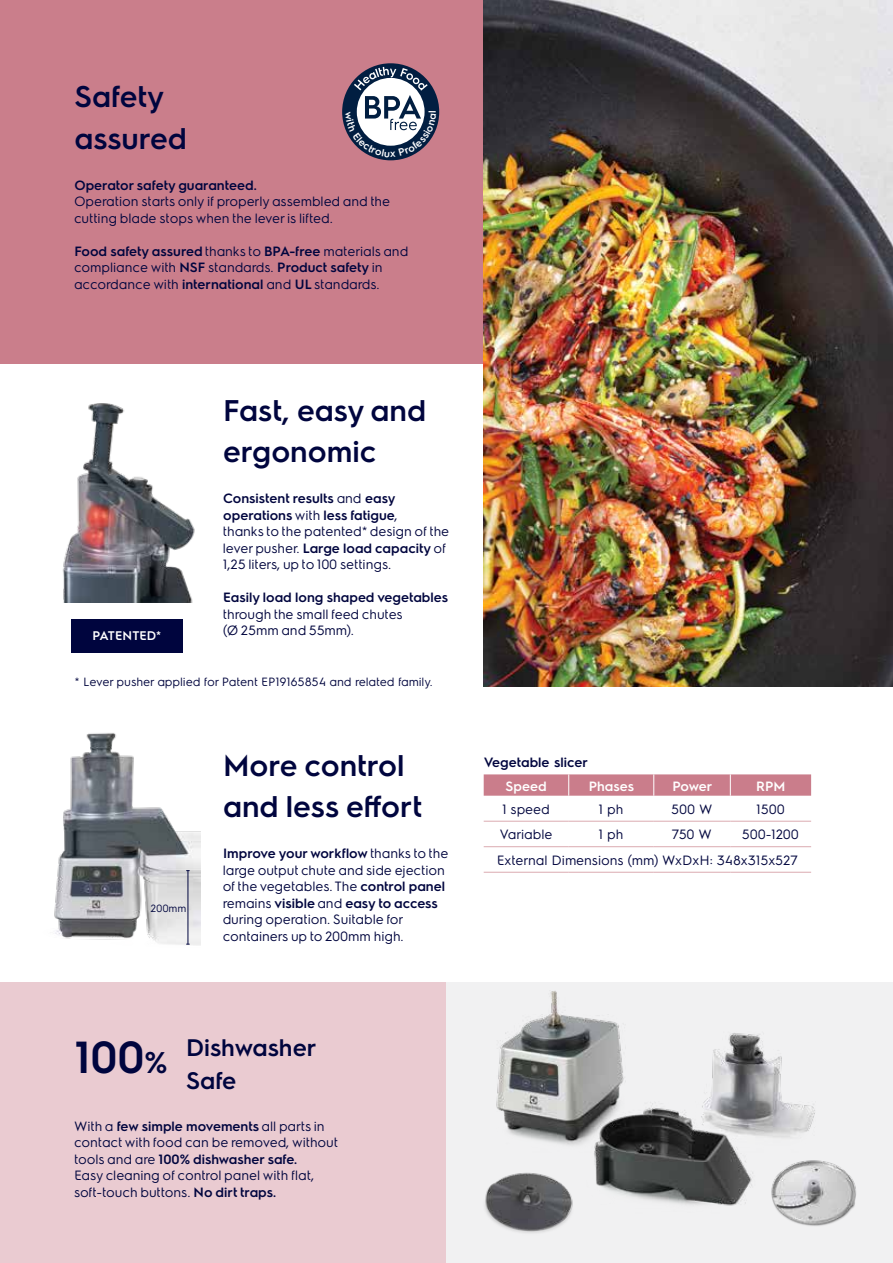
<style>
.page{position:relative;width:893px;height:1263px;background:#fff}
.page>*{position:absolute;margin:0;border:0;box-sizing:border-box;transform-origin:0 0}
.t1{font:600 45px "Electrolux Sans";color:#00053e}
.t2{font:600 30px/41.2px "Electrolux Sans";color:#00053e}
.t3{font:600 24px/33px "Electrolux Sans";color:#00053e}
.t4{font:13.5px/16.5px "Electrolux Sans";color:#00053e}
.t5{font:600 13.5px "Electrolux Sans";color:#00053e}
.t6{font:600 13.5px "Electrolux Sans";color:#fff}
.t7{font:600 12.6px "Electrolux Sans";letter-spacing:.01em;color:#fff}
.t8{font:12px "Electrolux Sans";color:#00053e}
.t9{font:10.5px "Electrolux Sans";color:#00053e}
.s1{font-weight:600}
.s2{font-size:30px}
</style>
<div class="page">
<div style="left:1px;top:0;width:483px;height:363px;background:#ca7e8b"></div>
<div style="left:0;top:982px;width:446px;height:281px;background:#eacbd1"></div>
<div style="left:446px;top:982px;width:446px;height:281px;background:#f1f1f2"></div>
<img style="left:484px;top:0;width:409px;height:686px">
<div style="left:71px;top:619px;width:112px;height:33px;background:#00053e"></div>
<img style="left:54px;top:733px;width:147px;height:212px">
<img style="left:62px;top:403px;width:133px;height:199px">
<img style="left:496px;top:991px;width:319px;height:215px">
<svg style="left:484px;top:774px;width:327px;height:22px;background:#cc828f"></svg>
<hr style="left:484px;top:821px;width:85px;height:1px;background:#dbaab1">
<hr style="left:569px;top:821px;width:85px;height:1px;background:#dbaab1">
<hr style="left:654px;top:821px;width:76px;height:1px;background:#dbaab1">
<hr style="left:730px;top:821px;width:81px;height:1px;background:#dbaab1">
<hr style="left:484px;top:846px;width:85px;height:1px;background:#dbaab1">
<hr style="left:569px;top:846px;width:85px;height:1px;background:#dbaab1">
<hr style="left:654px;top:846px;width:76px;height:1px;background:#dbaab1">
<hr style="left:730px;top:846px;width:81px;height:1px;background:#dbaab1">
<hr style="left:484px;top:872px;width:85px;height:1px;background:#dbaab1">
<hr style="left:569px;top:872px;width:85px;height:1px;background:#dbaab1">
<hr style="left:654px;top:872px;width:76px;height:1px;background:#dbaab1">
<hr style="left:730px;top:872px;width:81px;height:1px;background:#dbaab1">
<hr style="left:188px;top:871px;width:1px;height:73px;background:#00053e">
<img style="left:768px;top:1156px;width:88px;height:70px">
<img style="left:485px;top:1167px;width:95px;height:66px">
<svg style="left:342px;top:63px;width:97px;height:97px"></svg>
<h2 class="t2" style="left:74px;top:74px;width:114px">Safety assured</h2>
<p class="t5" style="left:74px;top:176px;width:184px">Operator safety guaranteed.</p>
<p class="t4" style="left:74px;top:193px;width:318px">Operation starts only if properly assembled and the cutting blade stops when the lever is lifted.</p>
<p class="t4" style="left:74px;top:242px;width:336px"><span class="s1">Food safety assured</span> thanks to <span class="s1">BPA-free</span> materials and compliance with <span class="s1">NSF</span> standards. <span class="s1">Product safety</span> in accordance with <span class="s1">international</span> and <span class="s1">UL</span> standards.</p>
<h2 class="t2" style="left:223px;top:388px;width:204px">Fast, easy and ergonomic</h2>
<p class="t4" style="left:223px;top:490px;width:228px"><span class="s1">Consistent results</span> and <span class="s1">easy operations</span> with <span class="s1">less fatigue</span>,<br>thanks to the patented* design of the lever pusher. <span class="s1">Large load capacity</span> of<br>1,25 liters, up to 100 settings.</p>
<p class="t5" style="left:223px;top:588px;width:226px">Easily load long shaped vegetables</p>
<p class="t4" style="left:223px;top:605px;width:181px">through the small feed chutes (Ø 25mm and 55mm).</p>
<p class="t7" style="left:92px;top:626px;width:70px">PATENTED*</p>
<p class="t8" style="left:75px;top:673px;width:360px">* Lever pusher applied for Patent EP19165854 and related family.</p>
<p class="t9" style="left:151px;top:900px;width:37px">200mm</p>
<h2 class="t2" style="left:223px;top:743px;width:201px">More control and less effort</h2>
<p class="t4" style="left:223px;top:844px;width:227px"><span class="s1">Improve your workflow</span> thanks to the large output chute and side ejection of the vegetables. The <span class="s1">control panel </span>remains <span class="s1">visible</span> and <span class="s1">easy to access </span>during operation. Suitable for containers up to 200mm high.</p>
<p class="t5" style="left:484px;top:753px;width:106px">Vegetable slicer</p>
<p class="t6" style="left:506px;top:776px;width:43px">Speed</p>
<p class="t6" style="left:589px;top:776px;width:47px">Phases</p>
<p class="t6" style="left:673px;top:776px;width:41px">Power</p>
<p class="t6" style="left:756px;top:776px;width:31px">RPM</p>
<p class="t4" style="left:502px;top:800px;width:49px">1 speed</p>
<p class="t4" style="left:599px;top:800px;width:26px">1 ph</p>
<p class="t4" style="left:671px;top:800px;width:43px">500 W</p>
<p class="t4" style="left:756px;top:800px;width:30px">1500</p>
<p class="t4" style="left:500px;top:825px;width:55px">Variable</p>
<p class="t4" style="left:599px;top:825px;width:26px">1 ph</p>
<p class="t4" style="left:672px;top:825px;width:42px">750 W</p>
<p class="t4" style="left:497px;top:821px;width:304px;line-height:25.5px;text-align:right">500-1200<br>External Dimensions (mm) WxDxH: 348x315x527</p>
<h1 class="t1" style="left:74px;top:1025px;width:95px">100<span class="s2">%</span></h1>
<h3 class="t3" style="left:186px;top:1030px;width:132px">Dishwasher<br>Safe</h3>
<p class="t4" style="left:74px;top:1116px;width:266px">With a <span class="s1">few simple movements</span> all parts in contact with food can be removed, without tools and are <span class="s1">100% dishwasher safe.<br></span>Easy cleaning of control panel with flat, soft-touch buttons. <span class="s1">No dirt traps.</span></p>
</div>
